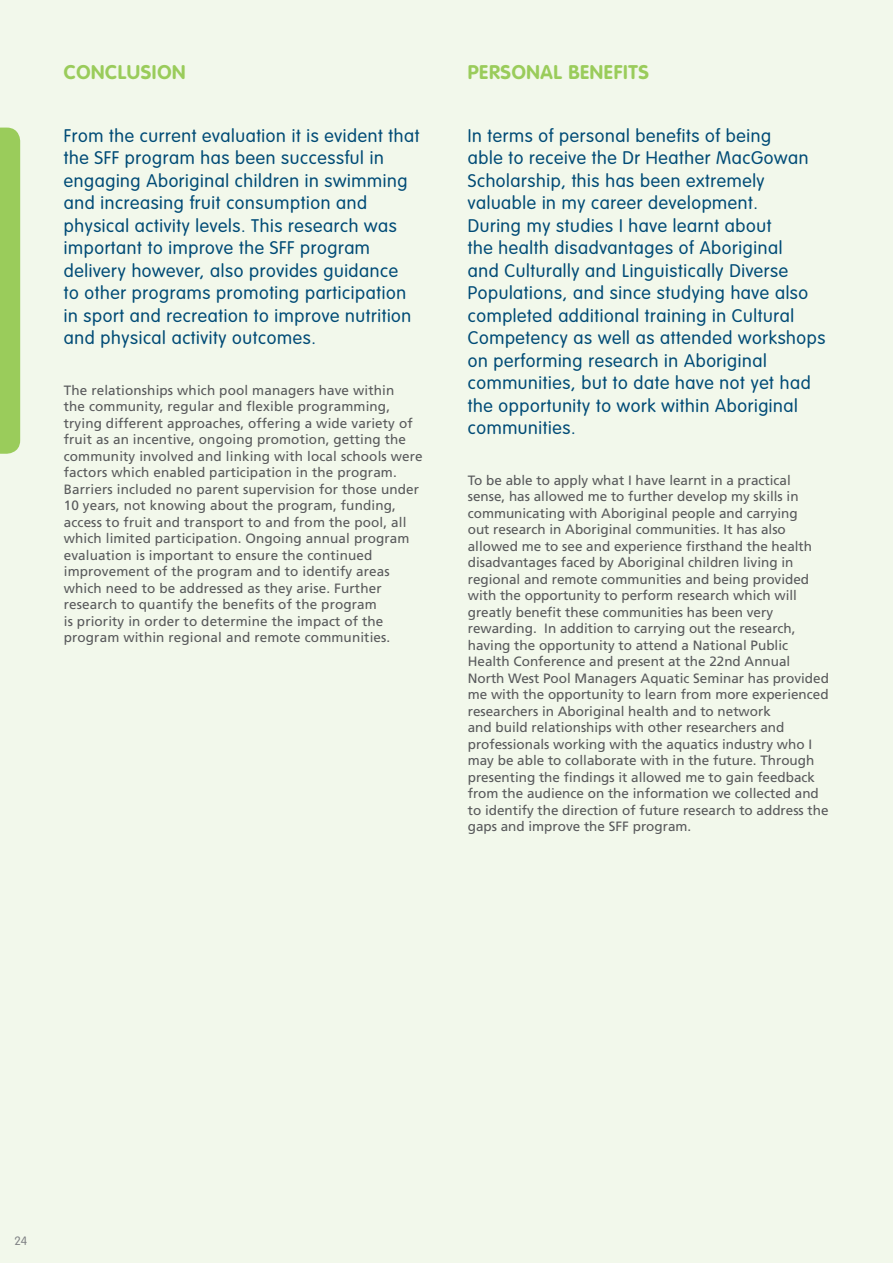
<style>
.page{position:relative;width:893px;height:1263px;background:#f2f8eb}
.page>*{position:absolute;margin:0;border:0;box-sizing:border-box;transform-origin:0 0}
.t1{font:700 19.5px "VAG Rounded";letter-spacing:.035em;color:#9acc5b}
.t2{font:300 18px/22.5px "VAG Rounded";letter-spacing:.035em;color:#004b76}
.t3{font:13.5px/16.5px "Frutiger";color:#58595b}
.t4{font:300 12px "VAG Rounded";color:#808285}
</style>
<div class="page">
<div style="left:0;top:128px;width:20px;height:326px;background:#9acc5b"></div>
<h1 class="t1" style="left:64px;top:61px;width:123px">CONCLUSION</h1>
<h1 class="t1" style="left:468px;top:61px;width:183px">PERSONAL BENEFITS</h1>
<p class="t2" style="left:64px;top:124px;width:357px">From the current evaluation it is evident that the SFF program has been successful in engaging Aboriginal children in swimming and increasing fruit consumption and physical activity levels. This research was important to improve the SFF program delivery however, also provides guidance<br>to other programs promoting participation in sport and recreation to improve nutrition and physical activity outcomes.</p>
<p class="t3" style="left:64px;top:382px;width:360px">The relationships which pool managers have within<br>the community, regular and flexible programming, trying different approaches, offering a wide variety of fruit as an incentive, ongoing promotion, getting the community involved and linking with local schools were factors which enabled participation in the program.<br>Barriers included no parent supervision for those under 10 years, not knowing about the program, funding, access to fruit and transport to and from the pool, all which limited participation. Ongoing annual program evaluation is important to ensure the continued improvement of the program and to identify areas which need to be addressed as they arise. Further research to quantify the benefits of the program<br>is priority in order to determine the impact of the program within regional and remote communities.</p>
<p class="t2" style="left:468px;top:124px;width:359px">In terms of personal benefits of being<br>able to receive the Dr Heather MacGowan Scholarship, this has been extremely valuable in my career development.<br>During my studies I have learnt about<br>the health disadvantages of Aboriginal<br>and Culturally and Linguistically Diverse Populations, and since studying have also completed additional training in Cultural Competency as well as attended workshops on performing research in Aboriginal communities, but to date have not yet had the opportunity to work within Aboriginal communities.</p>
<p class="t3" style="left:468px;top:472px;width:363px">To be able to apply what I have learnt in a practical sense, has allowed me to further develop my skills in communicating with Aboriginal people and carrying<br>out research in Aboriginal communities. It has also allowed me to see and experience firsthand the health disadvantages faced by Aboriginal children living in regional and remote communities and being provided with the opportunity to perform research which will greatly benefit these communities has been very rewarding. In addition to carrying out the research, having the opportunity to attend a National Public Health Conference and present at the 22nd Annual North West Pool Managers Aquatic Seminar has provided me with the opportunity to learn from more experienced researchers in Aboriginal health and to network<br>and build relationships with other researchers and professionals working with the aquatics industry who I may be able to collaborate with in the future. Through presenting the findings it allowed me to gain feedback from the audience on the information we collected and to identify the direction of future research to address the gaps and improve the SFF program.</p>
<p class="t4" style="left:15px;top:1233px;width:14px">24</p>
</div>
